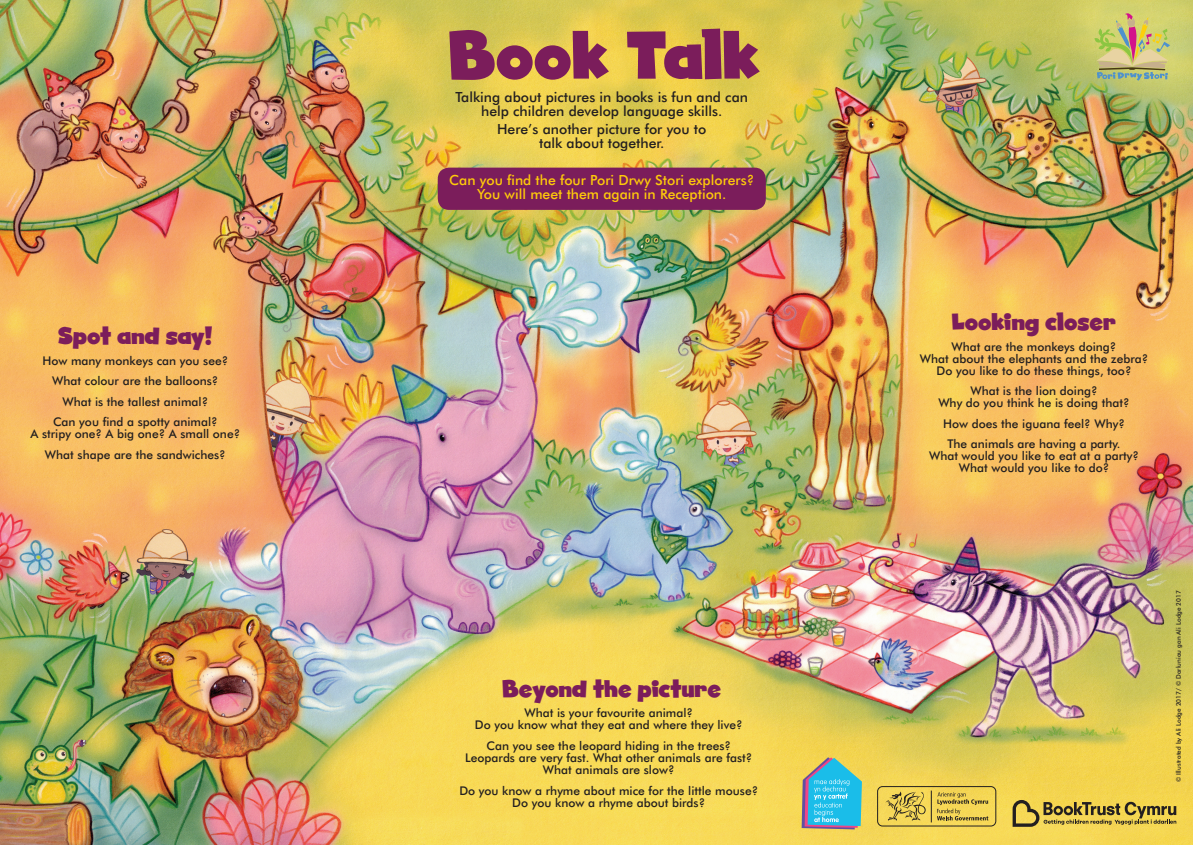
<style>
.page{position:relative;width:1193px;height:845px;background:#fff}
.page>*{position:absolute;margin:0;border:0;box-sizing:border-box;transform-origin:0 0}
.t1{font:68.2px "Ghost Kid AOE";color:#7b1d5b}
.t2{font:24px "Ghost Kid AOE";color:#7b1d5b}
.t3{font:500 14px/14px "Futura BT";color:#231f20;text-align:center}
.t4{font:500 14px/14px "Futura BT";color:#feca0a;text-align:center}
.t5{font:500 12px/12px "Futura BT";color:#231f20;text-align:center}
.t6{font:500 6.4px "Futura BT";color:#231f20}
</style>
<div class="page">
<img style="left:0;top:0;width:1193px;height:844px">
<svg style="left:937px;top:791px;width:51px;height:29px"></svg>
<svg style="left:886px;top:791px;width:40px;height:29px"></svg>
<div style="left:877px;top:786px;width:119px;height:40px;border:1px solid #231f20;border-radius:5px"></div>
<hr style="left:931px;top:790px;width:1px;height:32px;background:#231f20">
<svg style="left:802px;top:756px;width:60px;height:73px;background:#62b5c3"></svg>
<svg style="left:1094px;top:13px;width:76px;height:68px;background:#c2be78"></svg>
<svg style="left:1012px;top:799px;width:164px;height:27px;background:#b8a143"></svg>
<div style="left:438px;top:167px;width:328px;height:43px;background:#7b1d5b;border-radius:11px"></div>
<h2 class="t2" style="left:58px;top:322px;width:156px">Spot and say!</h2>
<p class="t5" style="left:42px;top:350px;width:187px;line-height:20.5px">How many monkeys can you see?<br>What colour are the balloons?<br>What is the tallest animal?<br>Can you find a spotty animal?</p>
<p class="t5" style="left:31px;top:423px;width:211px;line-height:20.5px">A stripy one? A big one? A small one?<br>What shape are the sandwiches?</p>
<h1 class="t1" style="left:449px;top:16px;width:313px">Book Talk</h1>
<p class="t3" style="left:455px;top:90px;width:294px">Talking about pictures in books is fun and can help children develop language skills.</p>
<p class="t3" style="left:497px;top:122px;width:211px">Here’s another picture for you to talk about together.</p>
<p class="t4" style="left:449px;top:173px;width:307px">Can you find the four Pori Drwy Stori explorers?<br>You will meet them again in Reception.</p>
<h2 class="t2" style="left:502px;top:674px;width:220px">Beyond the picture</h2>
<p class="t5" style="left:475px;top:706px;width:269px">What is your favourite animal?<br>Do you know what they eat and where they live?</p>
<p class="t5" style="left:465px;top:739px;width:289px">Can you see the leopard hiding in the trees?<br>Leopards are very fast. What other animals are fast?<br>What animals are slow?</p>
<p class="t5" style="left:459px;top:783px;width:300px">Do you know a rhyme about mice for the little mouse?<br>Do you know a rhyme about birds?</p>
<h2 class="t2" style="left:952px;top:308px;width:166px">Looking closer</h2>
<p class="t5" style="left:920px;top:340px;width:230px">What are the monkeys doing?<br>What about the elephants and the zebra?<br>Do you like to do these things, too?</p>
<p class="t5" style="left:938px;top:384px;width:193px">What is the lion doing?<br>Why do you think he is doing that?</p>
<p class="t5" style="left:943px;top:413px;width:183px;line-height:20.5px">How does the iguana feel? Why?<br>The animals are having a party.</p>
<p class="t5" style="left:929px;top:449px;width:211px">What would you like to eat at a party?<br>What would you like to do?</p>
<p class="t6" style="left:1174px;top:782px;width:194px;rotate:-90deg">© Illustrated by Ali Lodge 2017/ © Darluniau gan Ali Lodge 2017</p>
</div>
